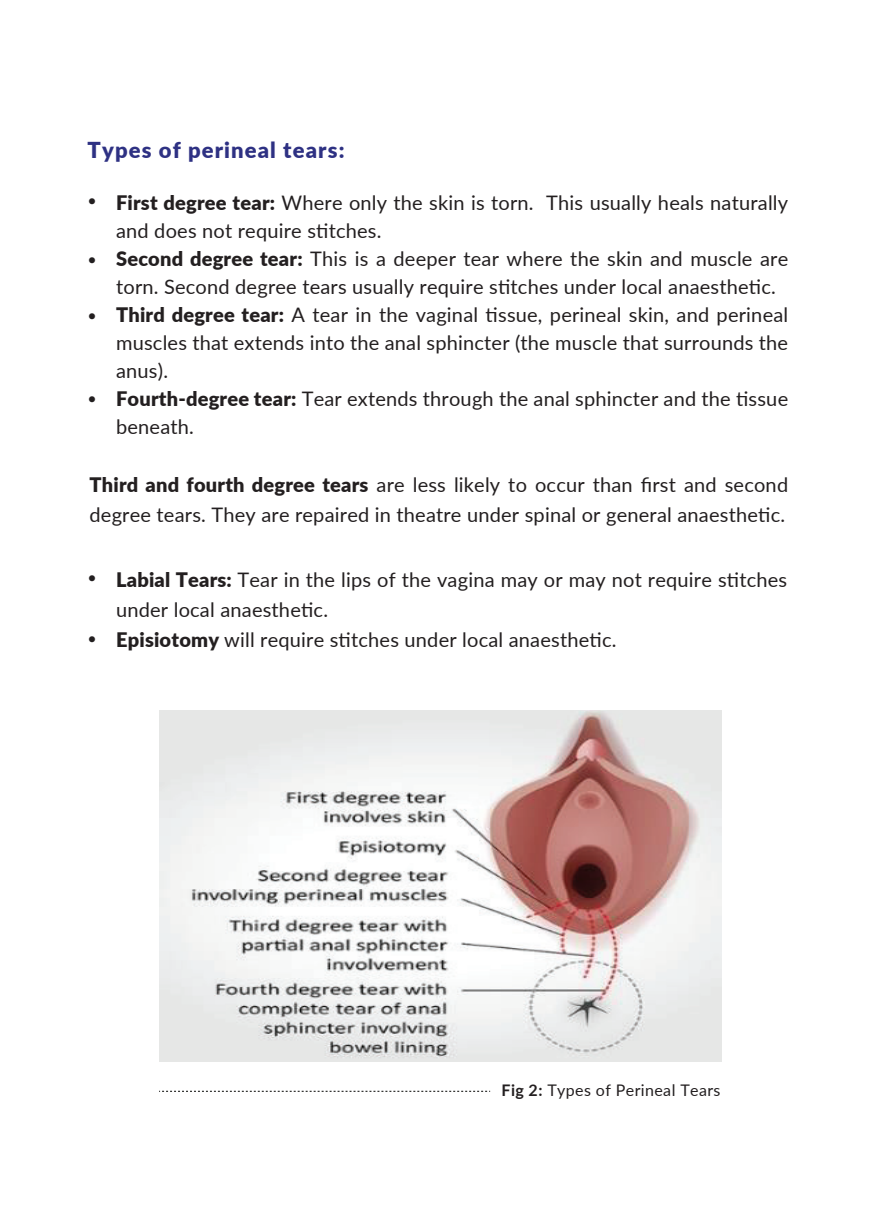
<style>
.page{position:relative;width:876px;height:1225px;background:#fff}
.page>*{position:absolute;margin:0;border:0;box-sizing:border-box;transform-origin:0 0}
.t1{font:900 22px "Lato";letter-spacing:.05em;color:#2e3183}
.t2{font:20px/28px "Lato";letter-spacing:.01em;color:#231f20}
.t3{font:16px "Lato";letter-spacing:.025em;color:#231f20}
.s1{font-weight:900}
.s2{font-weight:700}
</style>
<div class="page">
<img style="left:159px;top:710px;width:562px;height:351px">
<svg style="left:159px;top:1091px;width:331px;height:1px"></svg>
<p class="t1" style="left:88px;top:133px;width:258px">Types of perineal tears:</p>
<p class="t3" style="left:88px;top:189px;width:11px">•</p>
<p class="t3" style="left:88px;top:248px;width:11px">•</p>
<p class="t3" style="left:88px;top:304px;width:11px">•</p>
<p class="t3" style="left:88px;top:386px;width:11px">•</p>
<p class="t2" style="left:116px;top:188px;width:674px"><span class="s1">First degree tear:</span> Where only the skin is torn. This usually heals naturally and does not require stitches.<br><span class="s1">Second degree tear:</span> This is a deeper tear where the skin and muscle are torn. Second degree tears usually require stitches under local anaesthetic.<br><span class="s1">Third degree tear:</span> A tear in the vaginal tissue, perineal skin, and perineal muscles that extends into the anal sphincter (the muscle that surrounds the anus).<br><span class="s1">Fourth-degree tear:</span> Tear extends through the anal sphincter and the tissue beneath.</p>
<p class="t2" style="left:89px;top:469px;width:700px;line-height:30px"><span class="s1">Third and fourth degree tears</span> are less likely to occur than first and second degree tears. They are repaired in theatre under spinal or general anaesthetic.</p>
<p class="t3" style="left:88px;top:565px;width:11px">•</p>
<p class="t3" style="left:88px;top:626px;width:11px">•</p>
<p class="t2" style="left:116px;top:563px;width:673px;line-height:30px"><span class="s1">Labial Tears:</span> Tear in the lips of the vagina may or may not require stitches under local anaesthetic.<br><span class="s1">Episiotomy</span> will require stitches under local anaesthetic.</p>
<p class="t3" style="left:502px;top:1078px;width:220px"><span class="s2">Fig 2:</span> Types of Perineal Tears</p>
</div>
